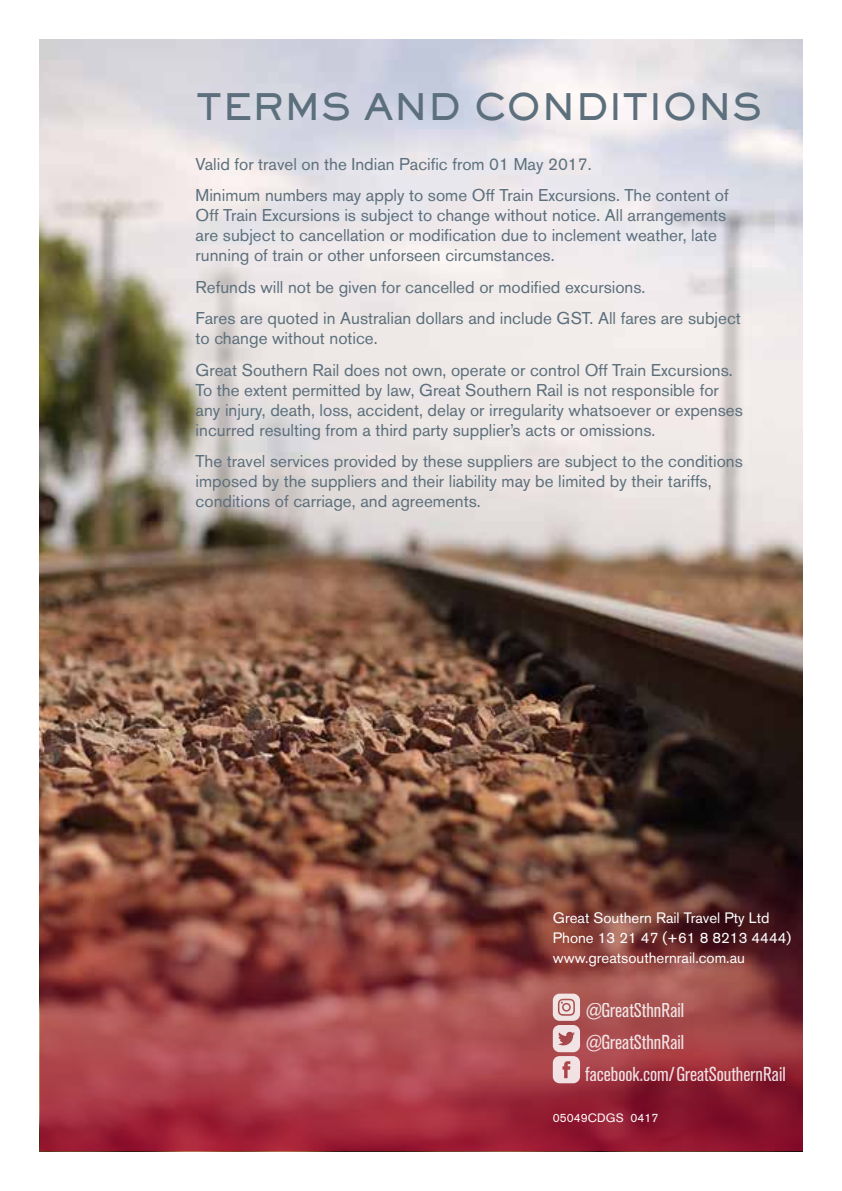
<style>
.page{position:relative;width:842px;height:1191px;background:#fff}
.page>*{position:absolute;margin:0;border:0;box-sizing:border-box;transform-origin:0 0}
.t1{font:800 36px "Sackers Gothic Std";letter-spacing:-.02em;color:#5c6f7c}
.t2{font:condensed 20px "Akzidenz Grotesk BE";color:#fff}
.t3{font:17px/20px "Akzidenz Grotesk BE";color:#5c6f7c}
.t4{font:15px/20px "Akzidenz Grotesk BE";color:#fff}
.t5{font:12px "Akzidenz Grotesk BE";color:#fff}
</style>
<div class="page">
<img style="left:40px;top:40px;width:762px;height:569px">
<img style="left:40px;top:609px;width:762px;height:542px">
<svg style="left:553px;top:993px;width:27px;height:90px;background:#dcb7b8"></svg>
<h1 class="t1" style="left:196px;top:82px;width:568px">TERMS AND CONDITIONS</h1>
<p class="t3" style="left:196px;top:148px;width:535px;line-height:31.4px">Valid for travel on the Indian Pacific from 01 May 2017.<br>Minimum numbers may apply to some Off Train Excursions. The content of</p>
<p class="t3" style="left:196px;top:205px;width:532px">Off Train Excursions is subject to change without notice. All arrangements are subject to cancellation or modification due to inclement weather, late running of train or other unforseen circumstances.</p>
<p class="t3" style="left:196px;top:271px;width:547px;line-height:31.4px">Refunds will not be given for cancelled or modified excursions.<br>Fares are quoted in Australian dollars and include GST. All fares are subject</p>
<p class="t3" style="left:196px;top:322px;width:539px;line-height:31.4px">to change without notice.<br>Great Southern Rail does not own, operate or control Off Train Excursions.</p>
<p class="t3" style="left:196px;top:379px;width:549px">To the extent permitted by law, Great Southern Rail is not responsible for any injury, death, loss, accident, delay or irregularity whatsoever or expenses incurred resulting from a third party supplier’s acts or omissions.</p>
<p class="t3" style="left:196px;top:451px;width:549px">The travel services provided by these suppliers are subject to the conditions imposed by the suppliers and their liability may be limited by their tariffs, conditions of carriage, and agreements.</p>
<p class="t4" style="left:553px;top:907px;width:240px">Great Southern Rail Travel Pty Ltd<br>Phone 13 21 47 (+61 8 8213 4444) www.greatsouthernrail.com.au</p>
<p class="t2" style="left:585px;top:999px;width:100px">@GreatSthnRail</p>
<p class="t2" style="left:585px;top:1030px;width:100px">@GreatSthnRail</p>
<p class="t2" style="left:585px;top:1062px;width:202px">facebook.com/GreatSouthernRail</p>
<p class="t5" style="left:553px;top:1110px;width:107px">05049CDGS 0417</p>
</div>
